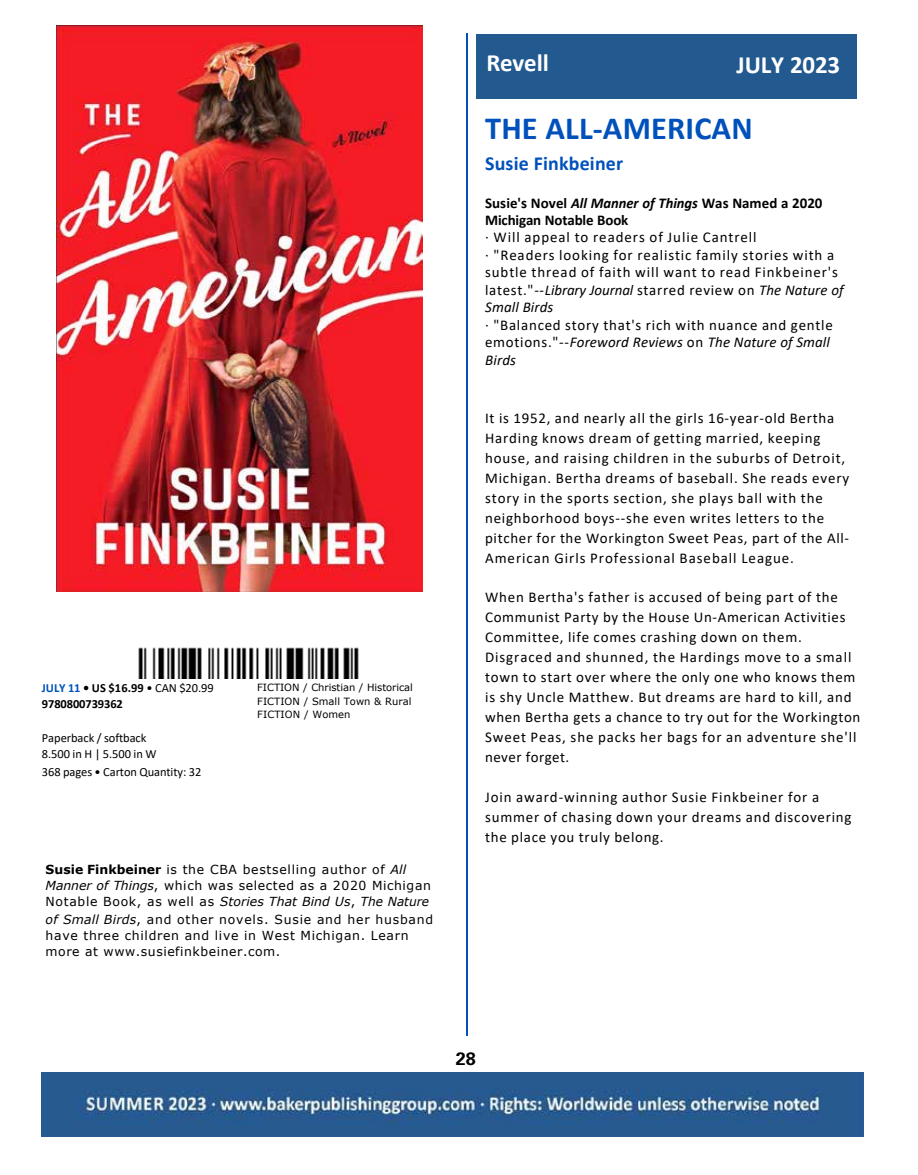
<style>
.page{position:relative;width:918px;height:1175px;background:#fff}
.page>*{position:absolute;margin:0;border:0;box-sizing:border-box;transform-origin:0 0}
.t1{font:700 32.4px "Calibri";letter-spacing:.005em;color:#0051bc}
.t2{font:700 24.9px "Calibri";letter-spacing:-.005em;color:#fff}
.t3{font:700 19.95px "Calibri";letter-spacing:.01em;color:#0051bc}
.t4{font:700 18px "Univers";color:#000}
.t5{font:15px/20px "Calibri";letter-spacing:.055em;color:#000}
.t6{font:700 15px/17.4px "Calibri";color:#000}
.t7{font:12.45px/16.2px "Verdana";letter-spacing:.055em;color:#000}
.t8{font:12.45px/16.2px "Calibri";letter-spacing:-.005em;color:#000}
.t9{font:700 12.45px/16.2px "Calibri";letter-spacing:-.005em;color:#000}
.t10{font:9.9px/13.6px "Verdana";color:#000}
.s1{color:#0051bc}
.s2{font-weight:400}
.s3{font-weight:700}
.s4{font-style:italic}
</style>
<div class="page">
<img style="left:57px;top:26px;width:366px;height:565px">
<img style="left:138px;top:647px;width:221px;height:31px">
<hr style="left:466px;top:33px;width:2px;height:1002px;background:#0051bc">
<div style="left:476px;top:34px;width:380px;height:64px;background:#22598f"></div>
<img style="left:42px;top:1072px;width:822px;height:64px">
<p class="t9" style="left:42px;top:679px;width:173px"><span class="s1">JULY 11</span> • US $16.99 <span class="s2">• CAN $20.99<br></span>9780800739362</p>
<p class="t8" style="left:42px;top:729px;width:116px">Paperback / softback<br>8.500 in H | 5.500 in W</p>
<p class="t8" style="left:42px;top:763px;width:161px">368 pages • Carton Quantity: 32</p>
<p class="t10" style="left:257px;top:680px;width:157px">FICTION / Christian / Historical<br>FICTION / Small Town &amp; Rural<br>FICTION / Women</p>
<p class="t7" style="left:46px;top:861px;width:387px"><span class="s3">Susie Finkbeiner</span> is the CBA bestselling author of <span class="s4">All<br>Manner of Things</span>, which was selected as a 2020 Michigan<br>Notable Book, as well as <span class="s4">Stories That Bind Us</span>, <span class="s4">The Nature</span></p>
<p class="t7" style="left:46px;top:911px;width:389px"><span class="s4">of Small Birds</span>, and other novels. Susie and her husband have three children and live in West Michigan. Learn more at www.susiefinkbeiner.com.</p>
<h2 class="t2" style="left:486px;top:45px;width:64px">Revell</h2>
<h2 class="t2" style="left:737px;top:47px;width:105px">JULY 2023</h2>
<h1 class="t1" style="left:485px;top:105px;width:269px">THE ALL-AMERICAN</h1>
<h3 class="t3" style="left:485px;top:149px;width:140px">Susie Finkbeiner</h3>
<p class="t6" style="left:485px;top:194px;width:339px">Susie's Novel <span class="s4">All Manner of Things</span> Was Named a 2020<br>Michigan Notable Book</p>
<p class="t5" style="left:485px;top:228px;width:360px;line-height:17.4px">· Will appeal to readers of Julie Cantrell<br>· "Readers looking for realistic family stories with a subtle thread of faith will want to read Finkbeiner's latest."--<span class="s4">Library Journal</span> starred review on <span class="s4">The Nature of Small Birds</span></p>
<p class="t5" style="left:485px;top:315px;width:349px;line-height:17.4px">· "Balanced story that's rich with nuance and gentle emotions."--<span class="s4">Foreword Reviews</span> on <span class="s4">The Nature of Small<br>Birds</span></p>
<p class="t5" style="left:485px;top:408px;width:366px">It is 1952, and nearly all the girls 16-year-old Bertha Harding knows dream of getting married, keeping house, and raising children in the suburbs of Detroit, Michigan. Bertha dreams of baseball. She reads every story in the sports section, she plays ball with the neighborhood boys--she even writes letters to the pitcher for the Workington Sweet Peas, part of the All-American Girls Professional Baseball League.</p>
<p class="t5" style="left:485px;top:587px;width:377px">When Bertha's father is accused of being part of the Communist Party by the House Un-American Activities Committee, life comes crashing down on them.<br>Disgraced and shunned, the Hardings move to a small town to start over where the only one who knows them is shy Uncle Matthew. But dreams are hard to kill, and when Bertha gets a chance to try out for the Workington Sweet Peas, she packs her bags for an adventure she'll never forget.</p>
<p class="t5" style="left:485px;top:786px;width:368px">Join award-winning author Susie Finkbeiner for a summer of chasing down your dreams and discovering the place you truly belong.</p>
<p class="t4" style="left:456px;top:1048px;width:22px">28</p>
</div>
